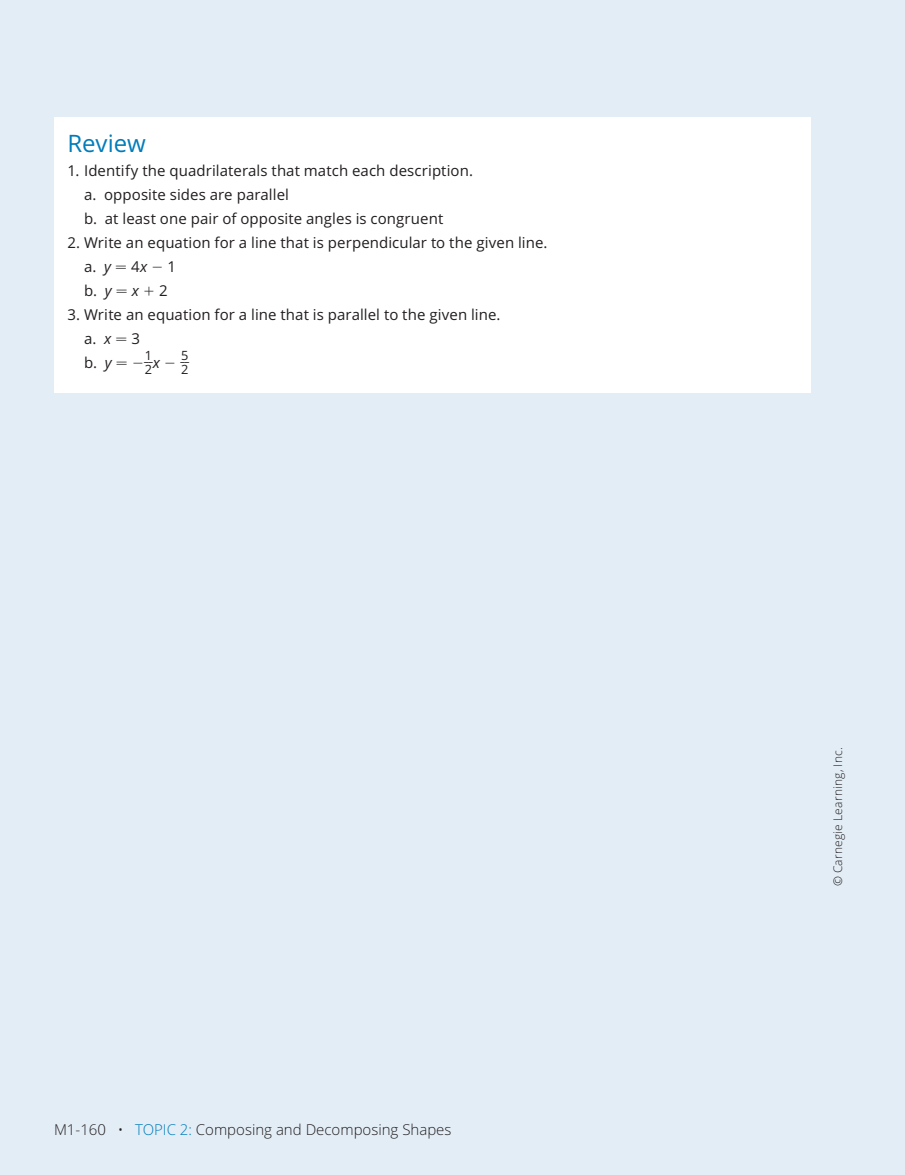
<style>
.page{position:relative;width:905px;height:1175px;background:#fff}
.page>*{position:absolute;margin:0;border:0;box-sizing:border-box;transform-origin:0 0}
.t1{font:24px "Open Sans";color:#007cbb}
.t2{font:15px/24px "Open Sans";letter-spacing:.005em;color:#231f20}
.t3{font:300 15px "Open Sans";color:#231f20}
.t4{font:italic 15px "Open Sans";color:#231f20}
.t5{font:12.75px/13.2px "Open Sans";color:#231f20;scale:.76 1}
.t6{font:300 12px "Open Sans";letter-spacing:.015em;color:#231f20}
.s1{font-style:italic}
.s2{color:#007cbb}
</style>
<div class="page">
<div style="left:0;top:0;width:904px;height:1174px;background:#e3edf6"></div>
<hr style="left:904px;top:0;width:1px;height:1174px;background:#e3edf6">
<div style="left:54px;top:118px;width:756px;height:275px;background:#fff"></div>
<h1 class="t1" style="left:68px;top:134px;width:80px">Review</h1>
<p class="t2" style="left:84px;top:160px;width:390px;text-indent:-17px">1. Identify the quadrilaterals that match each description. a. opposite sides are parallel<br>b. at least one pair of opposite angles is congruent</p>
<p class="t2" style="left:84px;top:232px;width:465px;text-indent:-17px">2. Write an equation for a line that is perpendicular to the given line. a. <span class="s1">y</span></p>
<p class="t2" style="left:131px;top:256px;width:18px">4<span class="s1">x</span></p>
<p class="t2" style="left:167px;top:256px;width:10px">1</p>
<p class="t2" style="left:84px;top:280px;width:29px">b. <span class="s1">y</span></p>
<p class="t4" style="left:132px;top:285px;width:9px">x</p>
<p class="t2" style="left:159px;top:280px;width:10px">2</p>
<p class="t2" style="left:84px;top:304px;width:418px;text-indent:-17px">3. Write an equation for a line that is parallel to the given line. a. <span class="s1">x</span></p>
<p class="t2" style="left:131px;top:328px;width:10px">3</p>
<p class="t2" style="left:84px;top:352px;width:29px">b. <span class="s1">y</span></p>
<p class="t5" style="left:144px;top:351px;width:22px">_ _1<br>2<sup>x</sup></p>
<p class="t5" style="left:180px;top:351px;width:13px">_ _5<br>2</p>
<p class="t3" style="left:54px;top:1123px;width:399px">M1-160 • <span class="s2">TOPIC 2:</span> Composing and Decomposing Shapes</p>
<p class="t6" style="left:832px;top:886px;width:141px;rotate:-90deg">© Carnegie Learning, Inc.</p>
</div>
